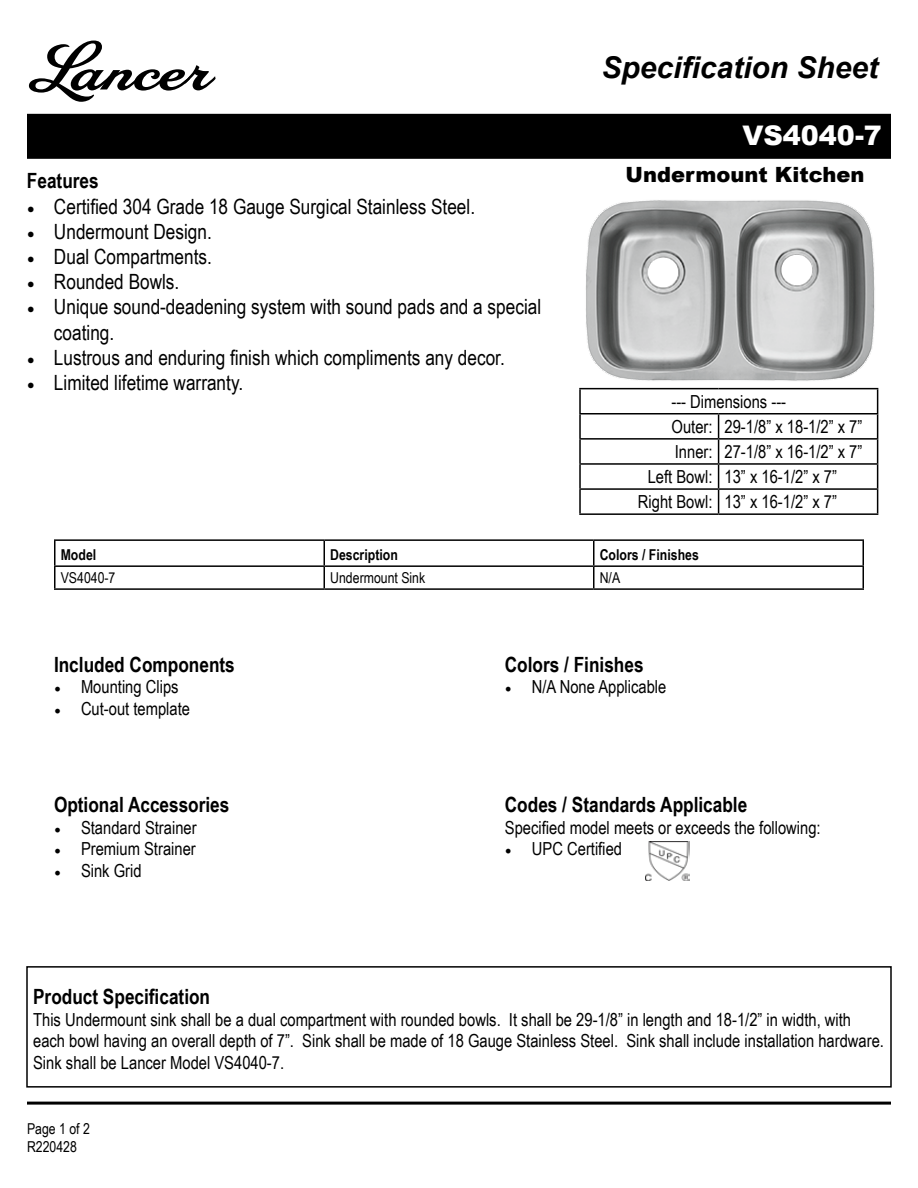
<style>
.page{position:relative;width:918px;height:1188px;background:#fff}
.page>*{position:absolute;margin:0;border:0;box-sizing:border-box;transform-origin:0 0}
.t1{font:63px "LHF Packard Script";color:#000}
.t2{font:italic 700 30px "Arial";color:#000}
.t3{font:900 27px "Arial";color:#fff}
.t4{font:21px/25.2px "Arial Narrow";color:#000}
.t5{font:700 21px "Arial Narrow";color:#000}
.t6{font:900 21px "Arial";color:#000}
.t7{font:18px/21.6px "Arial Narrow";color:#000}
.t8{font:15px/18px "Arial Narrow";color:#000}
.t9{font:700 15px "Arial Narrow";color:#000}
.s1{font-family:"Minion Pro"}
</style>
<div class="page">
<div style="left:27px;top:114px;width:864px;height:45px;background:#000"></div>
<div style="left:26px;top:966px;width:866px;height:122px;border:2px solid #000"></div>
<hr style="left:27px;top:1102px;width:864px;height:3px;background:#000">
<hr style="left:54px;top:539px;width:270px;height:2px;background:#000">
<hr style="left:54px;top:541px;width:2px;height:24px;background:#000">
<hr style="left:324px;top:539px;width:270px;height:2px;background:#000">
<hr style="left:594px;top:539px;width:270px;height:2px;background:#000">
<hr style="left:862px;top:541px;width:2px;height:24px;background:#000">
<hr style="left:54px;top:565px;width:270px;height:2px;background:#000">
<hr style="left:54px;top:567px;width:2px;height:21px;background:#000">
<hr style="left:324px;top:565px;width:270px;height:2px;background:#000">
<svg style="left:324px;top:541px;width:1px;height:47px"></svg>
<hr style="left:594px;top:565px;width:270px;height:2px;background:#000">
<svg style="left:593px;top:541px;width:1px;height:47px"></svg>
<hr style="left:862px;top:567px;width:2px;height:21px;background:#000">
<hr style="left:54px;top:588px;width:270px;height:2px;background:#000">
<hr style="left:324px;top:588px;width:270px;height:2px;background:#000">
<hr style="left:594px;top:588px;width:270px;height:2px;background:#000">
<img style="left:646px;top:841px;width:44px;height:39px">
<img style="left:586px;top:200px;width:289px;height:181px">
<hr style="left:579px;top:388px;width:140px;height:1px;background:#000">
<hr style="left:579px;top:389px;width:2px;height:24px;background:#000">
<hr style="left:719px;top:388px;width:159px;height:1px;background:#000">
<hr style="left:579px;top:413px;width:140px;height:2px;background:#000">
<hr style="left:579px;top:415px;width:2px;height:23px;background:#000">
<hr style="left:719px;top:413px;width:159px;height:2px;background:#000">
<hr style="left:579px;top:438px;width:140px;height:2px;background:#000">
<hr style="left:579px;top:440px;width:2px;height:23px;background:#000">
<hr style="left:719px;top:438px;width:159px;height:2px;background:#000">
<hr style="left:579px;top:463px;width:140px;height:2px;background:#000">
<hr style="left:579px;top:465px;width:2px;height:23px;background:#000">
<hr style="left:719px;top:463px;width:159px;height:2px;background:#000">
<hr style="left:579px;top:488px;width:140px;height:2px;background:#000">
<hr style="left:579px;top:490px;width:2px;height:23px;background:#000">
<hr style="left:719px;top:488px;width:159px;height:2px;background:#000">
<svg style="left:718px;top:415px;width:1px;height:98px"></svg>
<svg style="left:877px;top:389px;width:1px;height:124px"></svg>
<hr style="left:579px;top:513px;width:140px;height:2px;background:#000">
<hr style="left:719px;top:513px;width:159px;height:2px;background:#000">
<h1 class="t1" style="left:29px;top:27px;width:184px">Lancer</h1>
<h2 class="t2" style="left:602px;top:48px;width:278px">Specification Sheet</h2>
<h3 class="t3" style="left:742px;top:116px;width:141px">VS4040-7</h3>
<p class="t5" style="left:27px;top:165px;width:73px">Features</p>
<p class="t6" style="left:626px;top:159px;width:240px">Undermount Kitchen</p>
<p class="t4" style="left:27px;top:193px;width:450px"><span class="s1">•</span> Certified 304 Grade 18 Gauge Surgical Stainless Steel.</p>
<p class="t4" style="left:27px;top:218px;width:186px"><span class="s1">•</span> Undermount Design.</p>
<p class="t4" style="left:27px;top:243px;width:186px"><span class="s1">•</span> Dual Compartments.</p>
<p class="t4" style="left:27px;top:269px;width:154px"><span class="s1">•</span> Rounded Bowls.</p>
<p class="t4" style="left:54px;top:294px;width:489px;text-indent:-27px"><span class="s1">•</span> Unique sound-deadening system with sound pads and a special coating.</p>
<p class="t4" style="left:27px;top:344px;width:479px"><span class="s1">•</span> Lustrous and enduring finish which compliments any decor.</p>
<p class="t4" style="left:27px;top:369px;width:218px"><span class="s1">•</span> Limited lifetime warranty.</p>
<p class="t7" style="left:671px;top:390px;width:116px">--- Dimensions ---</p>
<p class="t7" style="left:672px;top:415px;width:192px">Outer: 29-1/8” x 18-1/2” x 7”</p>
<p class="t7" style="left:675px;top:440px;width:189px">Inner: 27-1/8” x 16-1/2” x 7”</p>
<p class="t7" style="left:648px;top:465px;width:191px">Left Bowl: 13” x 16-1/2” x 7”</p>
<p class="t7" style="left:638px;top:490px;width:201px">Right Bowl: 13” x 16-1/2” x 7”</p>
<p class="t9" style="left:61px;top:544px;width:37px">Model</p>
<p class="t9" style="left:330px;top:544px;width:69px">Description</p>
<p class="t9" style="left:600px;top:544px;width:101px">Colors / Finishes</p>
<p class="t8" style="left:61px;top:568px;width:56px">VS4040-7</p>
<p class="t8" style="left:330px;top:568px;width:97px">Undermount Sink</p>
<p class="t8" style="left:600px;top:568px;width:22px">N/A</p>
<p class="t5" style="left:54px;top:648px;width:182px">Included Components</p>
<p class="t7" style="left:54px;top:675px;width:126px"><span class="s1">•</span> Mounting Clips</p>
<p class="t7" style="left:54px;top:697px;width:138px"><span class="s1">•</span> Cut-out template</p>
<p class="t5" style="left:54px;top:789px;width:177px">Optional Accessories</p>
<p class="t7" style="left:54px;top:816px;width:144px"><span class="s1">•</span> Standard Strainer</p>
<p class="t7" style="left:54px;top:838px;width:143px"><span class="s1">•</span> Premium Strainer</p>
<p class="t7" style="left:54px;top:859px;width:89px"><span class="s1">•</span> Sink Grid</p>
<p class="t5" style="left:505px;top:648px;width:140px">Colors / Finishes</p>
<p class="t7" style="left:505px;top:675px;width:163px"><span class="s1">•</span> N/A None Applicable</p>
<p class="t5" style="left:505px;top:789px;width:244px">Codes / Standards Applicable</p>
<p class="t7" style="left:505px;top:816px;width:317px">Specified model meets or exceeds the following:</p>
<p class="t7" style="left:505px;top:838px;width:119px"><span class="s1">•</span> UPC Certified</p>
<p class="t5" style="left:33px;top:981px;width:179px">Product Specification</p>
<p class="t7" style="left:33px;top:1008px;width:852px">This Undermount sink shall be a dual compartment with rounded bowls. It shall be 29-1/8” in length and 18-1/2” in width, with each bowl having an overall depth of 7”. Sink shall be made of 18 Gauge Stainless Steel. Sink shall include installation hardware.<br>Sink shall be Lancer Model VS4040-7.</p>
<p class="t8" style="left:27px;top:1119px;width:64px">Page 1 of 2<br>R220428</p>
</div>
